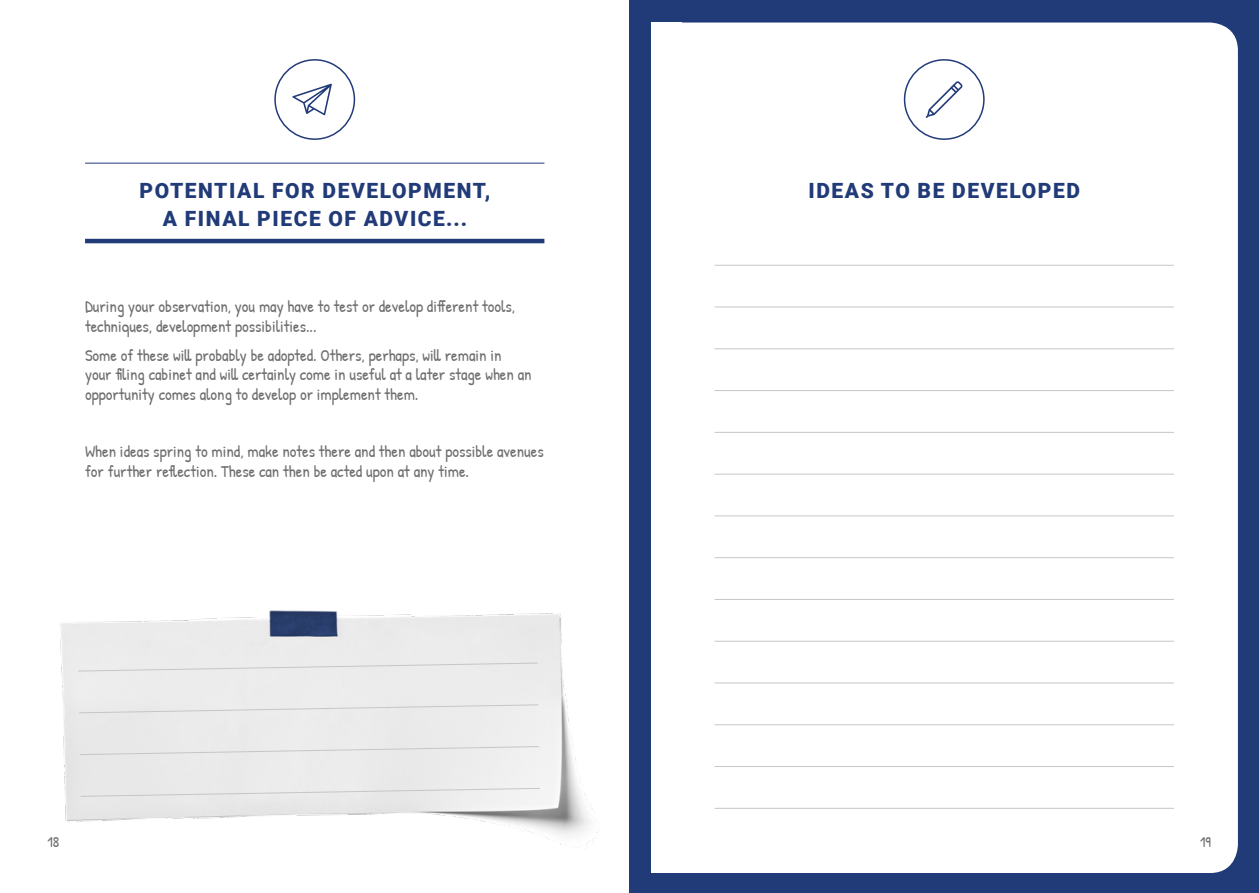
<style>
.page{position:relative;width:1259px;height:893px;background:#fff}
.page>*{position:absolute;margin:0;border:0;box-sizing:border-box;transform-origin:0 0}
.t1{font:900 21px/28.5px "Roboto";letter-spacing:.075em;color:#213a78;text-align:center}
.t2{font:16.5px/19.8px "Patrick Hand";color:#706f6f}
.t3{font:15px "Patrick Hand";color:#706f6f}
</style>
<div class="page">
<div style="left:629px;top:0;width:630px;height:893px;background:#213a78"></div>
<div style="left:652px;top:23px;width:586px;height:850px;background:#fff;border-radius:28px"></div>
<div style="left:651px;top:23px;width:30px;height:850px;background:#fff"></div>
<img style="left:60px;top:610px;width:539px;height:238px">
<svg style="left:79px;top:746px;width:461px;height:9px;background:#e6e6e6"></svg>
<svg style="left:78px;top:662px;width:460px;height:10px;background:#e7e7e7"></svg>
<svg style="left:80px;top:788px;width:460px;height:9px;background:#e6e6e6"></svg>
<svg style="left:78px;top:704px;width:461px;height:10px;background:#e7e7e7"></svg>
<hr style="left:85px;top:163px;width:459px;height:1px;background:#213a78">
<hr style="left:85px;top:239px;width:459px;height:4px;background:#213a78">
<svg style="left:925px;top:81px;width:37px;height:37px"></svg>
<div style="left:904px;top:59px;width:80px;height:81px;border:2px solid #213a78;border-radius:50%"></div>
<svg style="left:292px;top:84px;width:40px;height:31px"></svg>
<div style="left:274px;top:59px;width:81px;height:81px;border:2px solid #213a78;border-radius:50%"></div>
<hr style="left:714px;top:390px;width:460px;height:1px;background:#c6c6c6">
<hr style="left:714px;top:348px;width:460px;height:1px;background:#c6c6c6">
<hr style="left:714px;top:307px;width:460px;height:1px;background:#c6c6c6">
<hr style="left:714px;top:265px;width:460px;height:1px;background:#c6c6c6">
<hr style="left:714px;top:557px;width:460px;height:1px;background:#c6c6c6">
<hr style="left:714px;top:724px;width:460px;height:1px;background:#c6c6c6">
<hr style="left:714px;top:474px;width:460px;height:1px;background:#c6c6c6">
<hr style="left:714px;top:641px;width:460px;height:1px;background:#c6c6c6">
<hr style="left:714px;top:808px;width:460px;height:1px;background:#c6c6c6">
<hr style="left:714px;top:432px;width:460px;height:1px;background:#c6c6c6">
<hr style="left:714px;top:599px;width:460px;height:1px;background:#c6c6c6">
<hr style="left:714px;top:766px;width:460px;height:1px;background:#c6c6c6">
<hr style="left:714px;top:515px;width:460px;height:1px;background:#c6c6c6">
<hr style="left:714px;top:683px;width:460px;height:1px;background:#c6c6c6">
<p class="t1" style="left:140px;top:175px;width:352px">POTENTIAL FOR DEVELOPMENT,<br>A FINAL PIECE OF ADVICE...</p>
<p class="t2" style="left:85px;top:296px;width:432px">During your observation, you may have to test or develop different tools, techniques, development possibilities...</p>
<p class="t2" style="left:85px;top:345px;width:448px">Some of these will probably be adopted. Others, perhaps, will remain in your filing cabinet and will certainly come in useful at a later stage when an opportunity comes along to develop or implement them.</p>
<p class="t2" style="left:85px;top:441px;width:460px">When ideas spring to mind, make notes there and then about possible avenues for further reflection. These can then be acted upon at any time.</p>
<p class="t1" style="left:808px;top:175px;width:273px">IDEAS TO BE DEVELOPED</p>
<p class="t3" style="left:47px;top:832px;width:13px">18</p>
<p class="t3" style="left:1200px;top:832px;width:12px">19</p>
</div>
